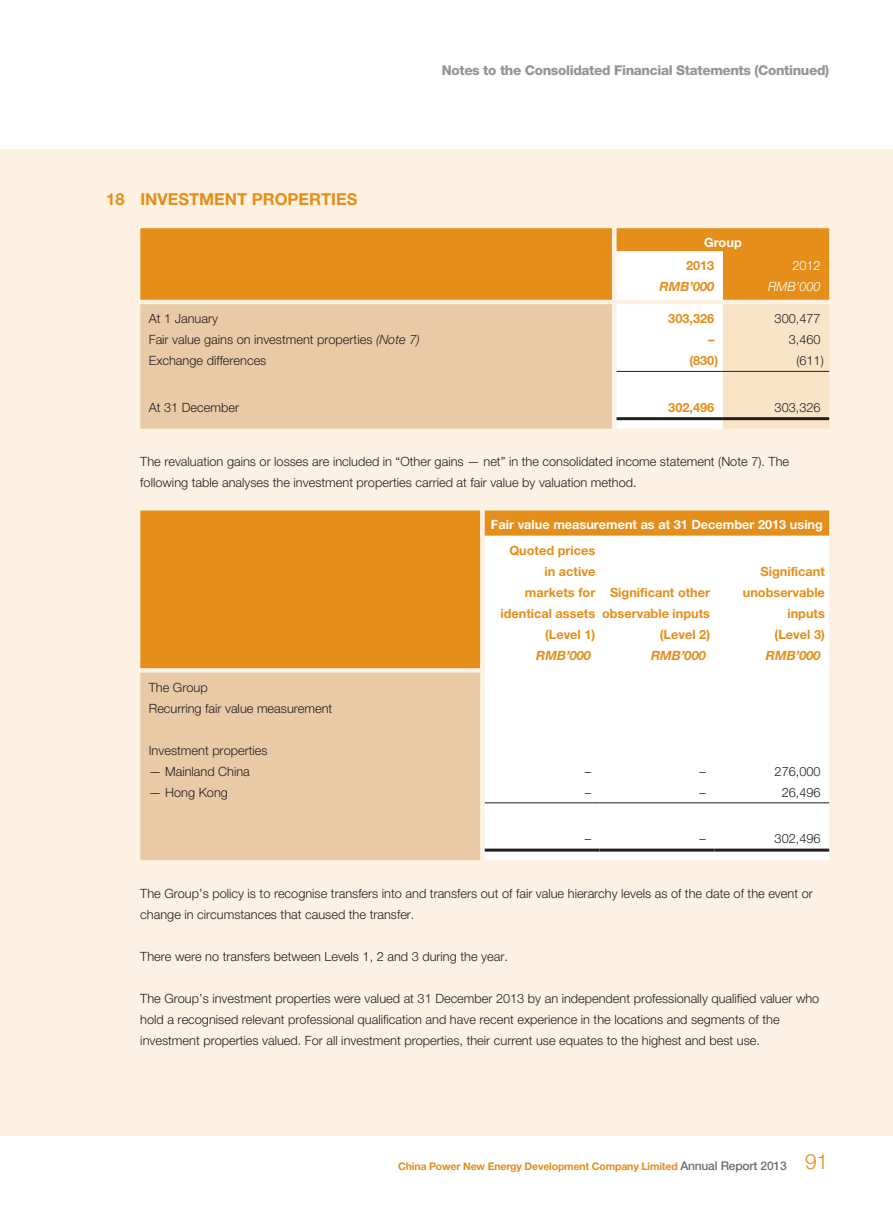
<style>
.page{position:relative;width:893px;height:1212px;background:#fff}
.page>*{position:absolute;margin:0;border:0;box-sizing:border-box;transform-origin:0 0}
._01_H1{font:700 16.5px "Helvetica Neue LT Std";color:#e58e19}
.t1{font:800 13.5px "Helvetica Neue LT Std";letter-spacing:-.025em;color:#939598}
._00_txt{font:300 12.75px/21px "Helvetica Neue LT Std";color:#231f20}
._50_Table_txt{font:300 12.75px "Helvetica Neue LT Std";color:#231f20}
._50_Table_txt-2{font:700 12.75px "Helvetica Neue LT Std";color:#e58e19}
._50_Table_txt-3{font:700 12.75px "Helvetica Neue LT Std";color:#fff}
._50_Table_txt-4{font:italic 700 12.75px "Helvetica Neue LT Std";color:#e58e19}
._50_Table_txt-5{font:italic 300 12.75px "Helvetica Neue LT Std";color:#fff}
._50_Table_txt-6{font:300 12.75px "Helvetica Neue LT Std";color:#fff}
.t2{font:700 10.5px "Helvetica Neue LT Std";letter-spacing:-.015em;color:#e58e19}
.s1{font-style:italic}
.s2{font-weight:500;font-size:12px;color:#6c6d70}
.s3{font-weight:300;font-size:21px}
</style>
<div class="page">
<div style="left:0;top:149px;width:893px;height:986px;background:#fcf1e2"></div>
<div style="left:140px;top:228px;width:689px;height:72px;background:#e58e19"></div>
<div style="left:140px;top:304px;width:472px;height:125px;background:#e8caa6"></div>
<svg style="left:617px;top:251px;width:212px;height:178px;background:#f9e4ca"></svg>
<hr style="left:617px;top:371px;width:106px;height:1px;background:#231f20">
<hr style="left:723px;top:371px;width:106px;height:1px;background:#231f20">
<hr style="left:617px;top:417px;width:106px;height:3px;background:#231f20">
<hr style="left:723px;top:417px;width:106px;height:3px;background:#231f20">
<div style="left:140px;top:510px;width:689px;height:158px;background:#e58e19"></div>
<div style="left:485px;top:536px;width:344px;height:324px;background:#fff"></div>
<div style="left:140px;top:673px;width:340px;height:187px;background:#e8caa6"></div>
<hr style="left:485px;top:802px;width:115px;height:1px;background:#231f20">
<hr style="left:600px;top:802px;width:114px;height:1px;background:#231f20">
<hr style="left:714px;top:802px;width:115px;height:1px;background:#231f20">
<hr style="left:485px;top:848px;width:115px;height:3px;background:#231f20">
<hr style="left:600px;top:848px;width:114px;height:3px;background:#231f20">
<hr style="left:714px;top:848px;width:115px;height:3px;background:#231f20">
<p class="_01_H1" style="left:106px;top:189px;width:253px">18 INVESTMENT PROPERTIES</p>
<p class="t1" style="left:442px;top:62px;width:389px">Notes to the Consolidated Financial Statements (Continued)</p>
<p class="_50_Table_txt-3" style="left:704px;top:235px;width:39px">Group</p>
<p class="_50_Table_txt-2" style="left:686px;top:258px;width:30px">2013</p>
<p class="_50_Table_txt-6" style="left:792px;top:258px;width:30px">2012</p>
<p class="_50_Table_txt-4" style="left:660px;top:279px;width:56px">RMB’000</p>
<p class="_50_Table_txt-5" style="left:768px;top:279px;width:54px">RMB’000</p>
<p class="_50_Table_txt" style="left:149px;top:311px;width:71px">At 1 January</p>
<p class="_50_Table_txt-2" style="left:668px;top:311px;width:48px">303,326</p>
<p class="_50_Table_txt" style="left:775px;top:311px;width:48px">300,477</p>
<p class="_50_Table_txt" style="left:149px;top:332px;width:272px">Fair value gains on investment properties <span class="s1">(Note 7)</span></p>
<p class="_50_Table_txt-2" style="left:708px;top:332px;width:8px">–</p>
<p class="_50_Table_txt" style="left:789px;top:332px;width:33px">3,460</p>
<p class="_50_Table_txt" style="left:149px;top:353px;width:119px">Exchange differences</p>
<p class="_50_Table_txt-2" style="left:689px;top:353px;width:30px">(830)</p>
<p class="_50_Table_txt" style="left:796px;top:353px;width:29px">(611)</p>
<p class="_50_Table_txt" style="left:149px;top:399px;width:92px">At 31 December</p>
<p class="_50_Table_txt-2" style="left:668px;top:399px;width:48px">302,496</p>
<p class="_50_Table_txt" style="left:775px;top:399px;width:48px">303,326</p>
<p class="_00_txt" style="left:140px;top:451px;width:650px">The revaluation gains or losses are included in “Other gains — net” in the consolidated income statement (Note 7). The following table analyses the investment properties carried at fair value by valuation method.</p>
<p class="_50_Table_txt-3" style="left:491px;top:517px;width:333px">Fair value measurement as at 31 December 2013 using</p>
<p class="_50_Table_txt-2" style="left:509px;top:542px;width:87px">Quoted prices</p>
<p class="_50_Table_txt-2" style="left:545px;top:563px;width:52px">in active</p>
<p class="_50_Table_txt-2" style="left:525px;top:584px;width:72px">markets for</p>
<p class="_50_Table_txt-2" style="left:500px;top:605px;width:96px">identical assets</p>
<p class="_50_Table_txt-2" style="left:545px;top:626px;width:52px">(Level 1)</p>
<p class="_50_Table_txt-2" style="left:760px;top:563px;width:66px">Significant</p>
<p class="_50_Table_txt-2" style="left:743px;top:584px;width:84px">unobservable</p>
<p class="_50_Table_txt-2" style="left:787px;top:605px;width:39px">inputs</p>
<p class="_50_Table_txt-2" style="left:775px;top:626px;width:52px">(Level 3)</p>
<p class="_50_Table_txt-2" style="left:610px;top:584px;width:102px">Significant other</p>
<p class="_50_Table_txt-2" style="left:602px;top:605px;width:110px">observable inputs</p>
<p class="_50_Table_txt-2" style="left:660px;top:626px;width:52px">(Level 2)</p>
<p class="_50_Table_txt-4" style="left:536px;top:647px;width:56px">RMB’000</p>
<p class="_50_Table_txt-4" style="left:651px;top:647px;width:56px">RMB’000</p>
<p class="_50_Table_txt-4" style="left:766px;top:647px;width:56px">RMB’000</p>
<p class="_50_Table_txt" style="left:149px;top:679px;width:60px">The Group</p>
<p class="_50_Table_txt" style="left:149px;top:700px;width:185px">Recurring fair value measurement</p>
<p class="_50_Table_txt" style="left:149px;top:742px;width:120px">Investment properties</p>
<p class="_50_Table_txt" style="left:149px;top:763px;width:103px">— Mainland China</p>
<p class="_50_Table_txt" style="left:585px;top:763px;width:8px">–</p>
<p class="_50_Table_txt" style="left:699px;top:763px;width:8px">–</p>
<p class="_50_Table_txt" style="left:775px;top:763px;width:48px">276,000</p>
<p class="_50_Table_txt" style="left:149px;top:784px;width:81px">— Hong Kong</p>
<p class="_50_Table_txt" style="left:585px;top:784px;width:8px">–</p>
<p class="_50_Table_txt" style="left:699px;top:784px;width:8px">–</p>
<p class="_50_Table_txt" style="left:782px;top:784px;width:40px">26,496</p>
<p class="_50_Table_txt" style="left:585px;top:831px;width:8px">–</p>
<p class="_50_Table_txt" style="left:699px;top:831px;width:8px">–</p>
<p class="_50_Table_txt" style="left:775px;top:831px;width:48px">302,496</p>
<p class="_00_txt" style="left:140px;top:882px;width:674px">The Group’s policy is to recognise transfers into and transfers out of fair value hierarchy levels as of the date of the event or change in circumstances that caused the transfer.</p>
<p class="_00_txt" style="left:140px;top:945px;width:369px">There were no transfers between Levels 1, 2 and 3 during the year.</p>
<p class="_00_txt" style="left:140px;top:987px;width:681px">The Group’s investment properties were valued at 31 December 2013 by an independent professionally qualified valuer who hold a recognised relevant professional qualification and have recent experience in the locations and segments of the investment properties valued. For all investment properties, their current use equates to the highest and best use.</p>
<p class="t2" style="left:398px;top:1159px;width:432px">China Power New Energy Development Company Limited <span class="s2">Annual Report 2013</span> <span class="s3">91</span></p>
</div>
